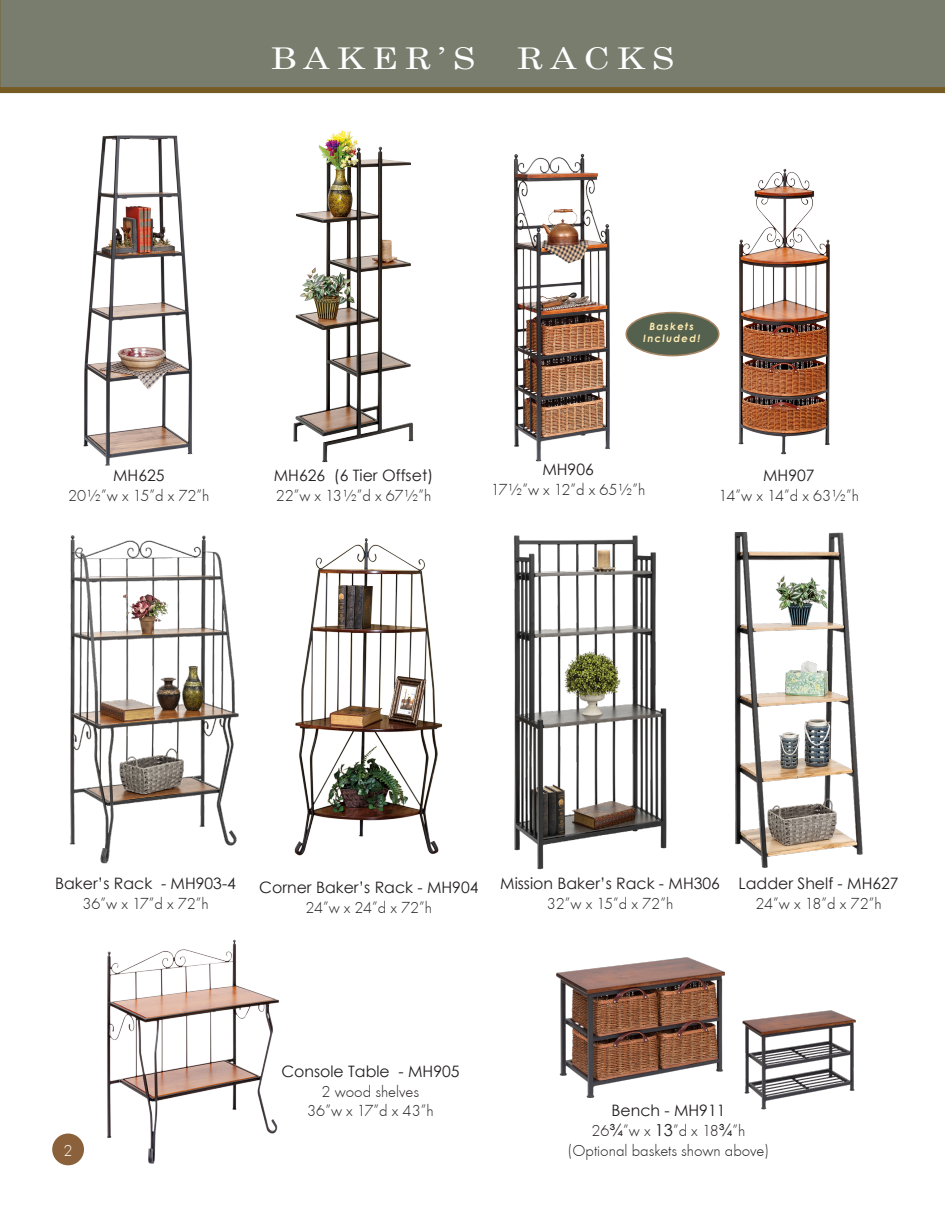
<style>
.page{position:relative;width:945px;height:1215px;background:#fff}
.page>*{position:absolute;margin:0;border:0;box-sizing:border-box;transform-origin:0 0}
.t1{font:30px "Century";letter-spacing:.2em;color:#fff;scale:1.2 1}
.t2{font:16.5px "Futura T Light";color:#231f20}
.t3{font:16.5px "Futura T Light";color:#fff}
.t4{font:15.75px "Century Gothic";color:#231f20}
.t5{font:italic 700 10.05px "Century Gothic";letter-spacing:.13em;color:#ffebb0}
.s1{font-family:"Century Gothic"}
</style>
<div class="page">
<svg style="left:0;top:0;width:945px;height:93px;background:#777a68"></svg>
<div style="left:52px;top:1134px;width:32px;height:31px;background:#8a613b;border-radius:50%"></div>
<div style="left:626px;top:313px;width:93px;height:43px;background:#54614f;border-radius:50%"></div>
<div style="left:625px;top:312px;width:95px;height:44px;border:2px solid #a68563;border-radius:50%"></div>
<img style="left:513px;top:154px;width:97px;height:308px">
<img style="left:738px;top:168px;width:92px;height:287px">
<img style="left:84px;top:135px;width:109px;height:331px">
<img style="left:293px;top:130px;width:121px;height:333px">
<img style="left:69px;top:535px;width:170px;height:329px">
<img style="left:514px;top:535px;width:153px;height:335px">
<img style="left:735px;top:533px;width:128px;height:334px">
<img style="left:107px;top:939px;width:172px;height:225px">
<img style="left:742px;top:1010px;width:114px;height:100px">
<img style="left:557px;top:958px;width:167px;height:140px">
<img style="left:294px;top:538px;width:149px;height:318px">
<p class="t1" style="left:270px;top:33px;width:172px">BAKER’S</p>
<p class="t1" style="left:517px;top:33px;width:133px">RACKS</p>
<p class="t4" style="left:113px;top:464px;width:53px">MH625</p>
<p class="t2" style="left:68px;top:486px;width:143px">20½”w x 15”d x 72”h</p>
<p class="t4" style="left:274px;top:464px;width:161px">MH626 (6 Tier Offset)</p>
<p class="t2" style="left:276px;top:486px;width:157px">22”w x 13½”d x 67½”h</p>
<p class="t5" style="left:649px;top:319px;width:46px">Baskets</p>
<p class="t5" style="left:643px;top:331px;width:59px">Included!</p>
<p class="t4" style="left:542px;top:458px;width:53px">MH906</p>
<p class="t2" style="left:491px;top:480px;width:156px">17½”w x 12”d x 65½”h</p>
<p class="t4" style="left:763px;top:464px;width:53px">MH907</p>
<p class="t2" style="left:719px;top:486px;width:142px">14”w x 14”d x 63½”h</p>
<p class="t4" style="left:55px;top:873px;width:182px">Baker’s Rack - MH903-4</p>
<p class="t2" style="left:82px;top:894px;width:128px">36”w x 17”d x 72”h</p>
<p class="t4" style="left:259px;top:876px;width:221px">Corner Baker’s Rack - MH904</p>
<p class="t2" style="left:306px;top:898px;width:128px">24”w x 24”d x 72”h</p>
<p class="t4" style="left:500px;top:872px;width:221px">Mission Baker’s Rack - MH306</p>
<p class="t2" style="left:547px;top:894px;width:128px">32”w x 15”d x 72”h</p>
<p class="t4" style="left:739px;top:872px;width:162px">Ladder Shelf - MH627</p>
<p class="t2" style="left:756px;top:894px;width:128px">24”w x 18”d x 72”h</p>
<p class="t3" style="left:64px;top:1141px;width:11px">2</p>
<p class="t4" style="left:281px;top:1060px;width:180px">Console Table - MH905</p>
<p class="t2" style="left:322px;top:1082px;width:99px">2 wood shelves</p>
<p class="t2" style="left:307px;top:1102px;width:128px">36”w x 17”d x 43”h</p>
<p class="t4" style="left:611px;top:1099px;width:116px">Bench - MH911</p>
<p class="t2" style="left:591px;top:1121px;width:156px">26<span class="s1">¾</span>”w x <span class="s1">13</span>”d x 18<span class="s1">¾</span>”h</p>
<p class="t2" style="left:568px;top:1141px;width:203px">(Optional baskets shown above)</p>
</div>
